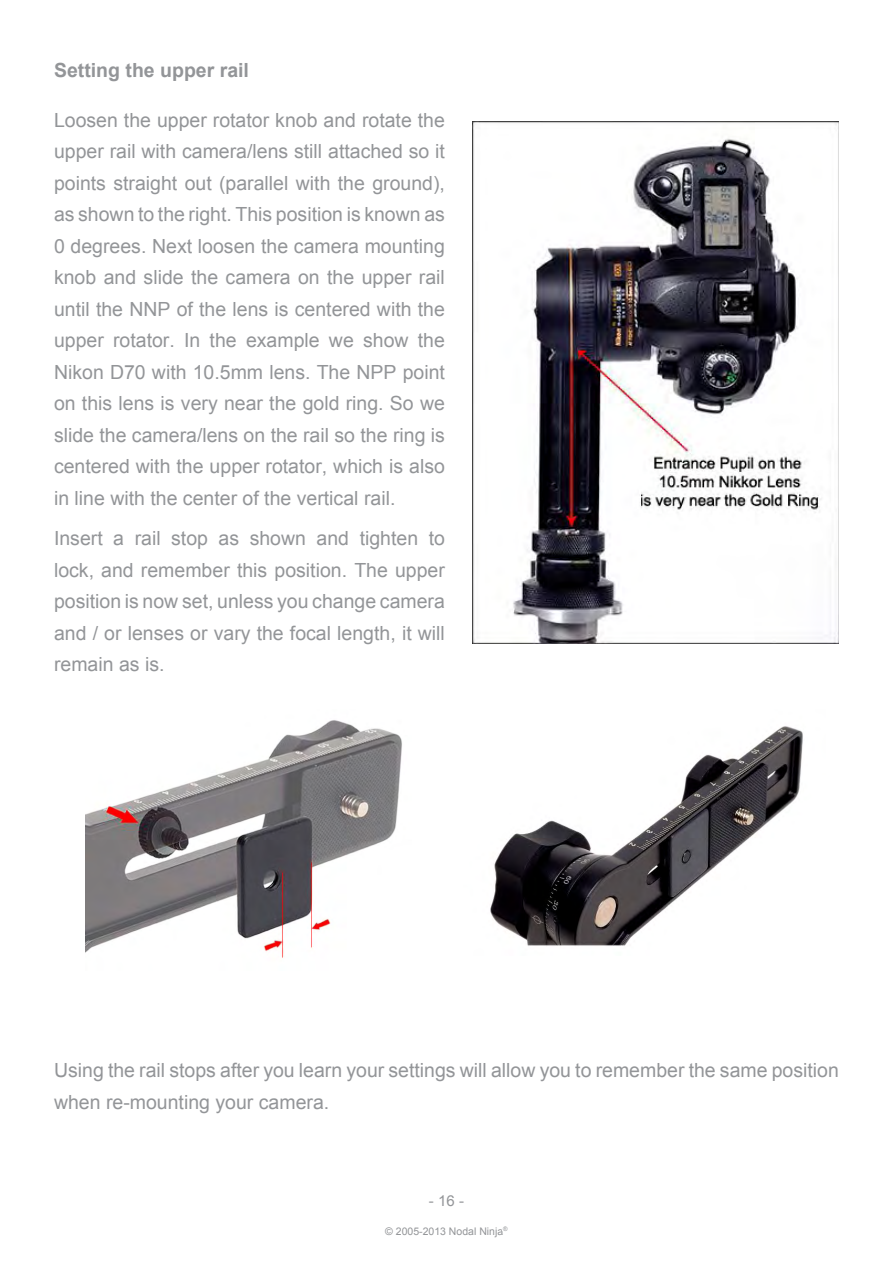
<style>
.page{position:relative;width:893px;height:1263px;background:#fff}
.page>*{position:absolute;margin:0;border:0;box-sizing:border-box;transform-origin:0 0}
.t1{font:19.5px/31.5px "Arial";color:#939598;text-align:justify}
.t2{font:700 19.5px "Arial";color:#939598}
.t3{font:15px "Arial";color:#939598}
.t4{font:10.5px "Arial";color:#939598}
</style>
<div class="page">
<img style="left:472px;top:121px;width:367px;height:523px">
<img style="left:86px;top:720px;width:316px;height:238px">
<img style="left:490px;top:726px;width:313px;height:220px">
<p class="t2" style="left:54px;top:57px;width:197px">Setting the upper rail</p>
<p class="t1" style="left:54px;top:104px;width:392px">Loosen the upper rotator knob and rotate the upper rail with camera/lens still attached so it points straight out (parallel with the ground), as shown to the right. This position is known as 0 degrees. Next loosen the camera mounting knob and slide the camera on the upper rail until the NNP of the lens is centered with the upper rotator. In the example we show the Nikon D70 with 10.5mm lens. The NPP point on this lens is very near the gold ring. So we slide the camera/lens on the rail so the ring is centered with the upper rotator, which is also in line with the center of the vertical rail.</p>
<p class="t1" style="left:54px;top:523px;width:392px">Insert a rail stop as shown and tighten to lock, and remember this position. The upper position is now set, unless you change camera and / or lenses or vary the focal length, it will remain as is.</p>
<p class="t1" style="left:54px;top:1055px;width:786px">Using the rail stops after you learn your settings will allow you to remember the same position when re-mounting your camera.</p>
<p class="t3" style="left:429px;top:1191px;width:37px">- 16 -</p>
<p class="t4" style="left:385px;top:1224px;width:124px">© 2005-2013 Nodal Ninja<sup>®</sup></p>
</div>
